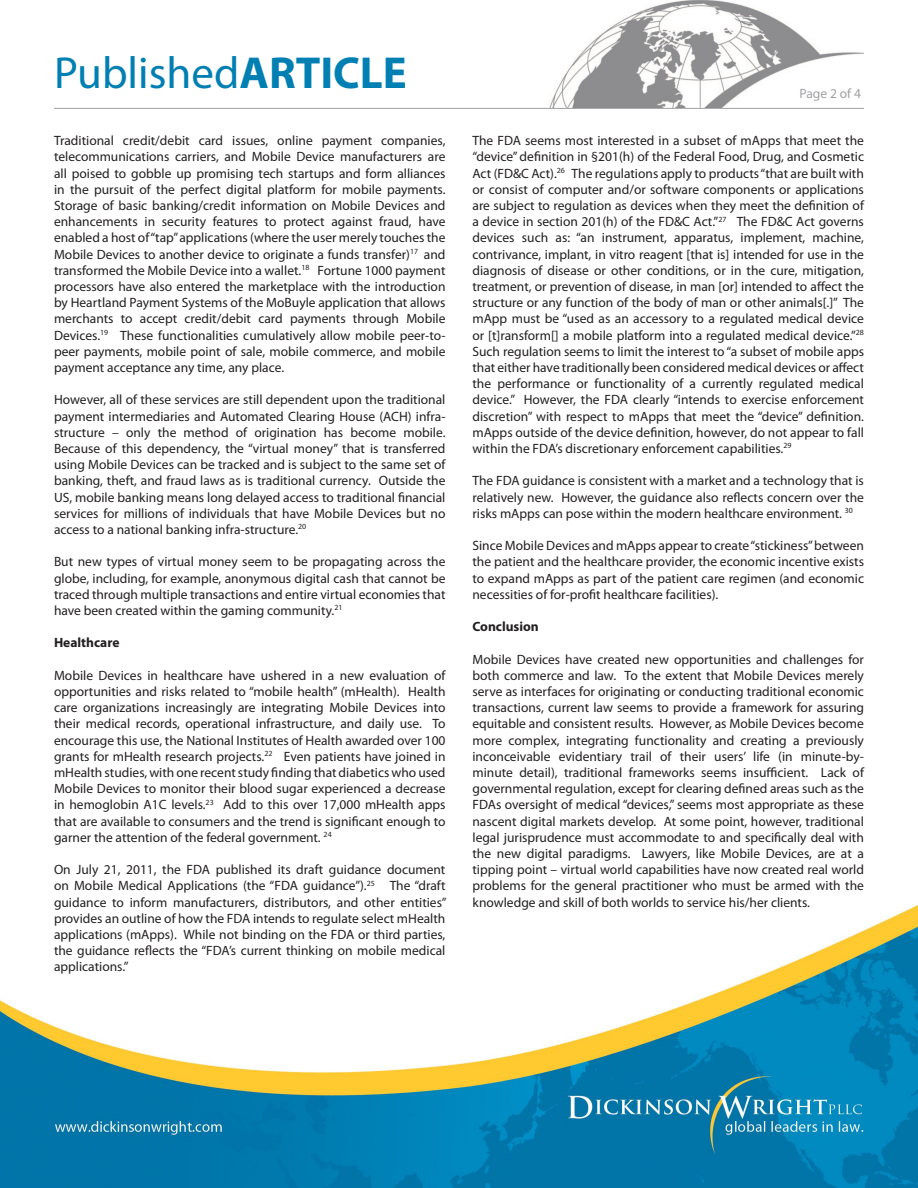
<style>
.page{position:relative;width:918px;height:1188px;background:#fff}
.page>*{position:absolute;margin:0;border:0;box-sizing:border-box;transform-origin:0 0}
.t1{font:45px "Myriad Pro";color:#007fb2}
.t2{font:13.5px/16.2px "Myriad Pro";color:#231f20;text-align:justify}
.t3{font:700 13.5px "Myriad Pro";color:#231f20}
.t4{font:13.5px "Myriad Pro";color:#a1a1a5}
.s1{font-weight:700}
</style>
<div class="page">
<img style="left:0;top:107px;width:918px;height:1081px">
<hr style="left:54px;top:108px;width:810px;height:1px;background:#a1a1a5">
<img style="left:528px;top:0;width:336px;height:108px">
<p class="t1" style="left:54px;top:45px;width:355px">Published<span class="s1">ARTICLE</span></p>
<p class="t2" style="left:54px;top:132px;width:393px">Traditional credit/debit card issues, online payment companies, telecommunications carriers, and Mobile Device manufacturers are all poised to gobble up promising tech startups and form alliances in the pursuit of the perfect digital platform for mobile payments.<br>Storage of basic banking/credit information on Mobile Devices and enhancements in security features to protect against fraud, have enabled a host of “tap” applications (where the user merely touches the Mobile Devices to another device to originate a funds transfer)<sup>17</sup> and transformed the Mobile Device into a wallet.<sup>18</sup> Fortune 1000 payment processors have also entered the marketplace with the introduction by Heartland Payment Systems of the MoBuyle application that allows merchants to accept credit/debit card payments through Mobile Devices.<sup>19</sup> These functionalities cumulatively allow mobile peer-to&shy;peer payments, mobile point of sale, mobile commerce, and mobile payment acceptance any time, any place.</p>
<p class="t2" style="left:54px;top:391px;width:393px">However, all of these services are still dependent upon the traditional payment intermediaries and Automated Clearing House (ACH) infra&shy;structure – only the method of origination has become mobile.<br>Because of this dependency, the “virtual money” that is transferred using Mobile Devices can be tracked and is subject to the same set of banking, theft, and fraud laws as is traditional currency. Outside the US, mobile banking means long delayed access to traditional financial services for millions of individuals that have Mobile Devices but no access to a national banking infra-structure.<sup>20</sup></p>
<p class="t2" style="left:54px;top:553px;width:393px">But new types of virtual money seem to be propagating across the globe, including, for example, anonymous digital cash that cannot be traced through multiple transactions and entire virtual economies that have been created within the gaming community.<sup>21</sup></p>
<p class="t3" style="left:54px;top:634px;width:67px">Healthcare</p>
<p class="t2" style="left:54px;top:667px;width:393px">Mobile Devices in healthcare have ushered in a new evaluation of opportunities and risks related to “mobile health” (mHealth). Health care organizations increasingly are integrating Mobile Devices into their medical records, operational infrastructure, and daily use. To encourage this use, the National Institutes of Health awarded over 100 grants for mHealth research projects.<sup>22</sup> Even patients have joined in mHealth studies, with one recent study finding that diabetics who used Mobile Devices to monitor their blood sugar experienced a decrease in hemoglobin A1C levels.<sup>23</sup> Add to this over 17,000 mHealth apps that are available to consumers and the trend is significant enough to garner the attention of the federal government. <sup>24</sup></p>
<p class="t2" style="left:54px;top:861px;width:394px">On July 21, 2011, the FDA published its draft guidance document on Mobile Medical Applications (the “FDA guidance”).<sup>25</sup> The “draft guidance to inform manufacturers, distributors, and other entities” provides an outline of how the FDA intends to regulate select mHealth applications (mApps). While not binding on the FDA or third parties, the guidance reflects the “FDA’s current thinking on mobile medical applications.”</p>
<p class="t4" style="left:800px;top:85px;width:63px">Page 2 of 4</p>
<p class="t2" style="left:472px;top:132px;width:393px">The FDA seems most interested in a subset of mApps that meet the “device” definition in §201(h) of the Federal Food, Drug, and Cosmetic Act (FD&amp;C Act).<sup>26</sup> The regulations apply to products “that are built with or consist of computer and/or software components or applications are subject to regulation as devices when they meet the definition of a device in section 201(h) of the FD&amp;C Act.”<sup>27</sup> The FD&amp;C Act governs devices such as: “an instrument, apparatus, implement, machine, contrivance, implant, in vitro reagent [that is] intended for use in the diagnosis of disease or other conditions, or in the cure, mitigation, treatment, or prevention of disease, in man [or] intended to affect the structure or any function of the body of man or other animals[.]” The mApp must be “used as an accessory to a regulated medical device or [t]ransform[] a mobile platform into a regulated medical device.”<sup>28<br></sup>Such regulation seems to limit the interest to “a subset of mobile apps that either have traditionally been considered medical devices or affect the performance or functionality of a currently regulated medical device.” However, the FDA clearly “intends to exercise enforcement discretion” with respect to mApps that meet the “device” definition. mApps outside of the device definition, however, do not appear to fall within the FDA’s discretionary enforcement capabilities.<sup>29</sup></p>
<p class="t2" style="left:472px;top:472px;width:393px">The FDA guidance is consistent with a market and a technology that is relatively new. However, the guidance also reflects concern over the risks mApps can pose within the modern healthcare environment. <sup>30</sup></p>
<p class="t2" style="left:472px;top:537px;width:393px">Since Mobile Devices and mApps appear to create “stickiness” between the patient and the healthcare provider, the economic incentive exists to expand mApps as part of the patient care regimen (and economic necessities of for-profit healthcare facilities).</p>
<p class="t3" style="left:472px;top:618px;width:68px">Conclusion</p>
<p class="t2" style="left:472px;top:651px;width:393px">Mobile Devices have created new opportunities and challenges for both commerce and law. To the extent that Mobile Devices merely serve as interfaces for originating or conducting traditional economic transactions, current law seems to provide a framework for assuring equitable and consistent results. However, as Mobile Devices become more complex, integrating functionality and creating a previously inconceivable evidentiary trail of their users’ life (in minute-by&shy;minute detail), traditional frameworks seems insufficient. Lack of governmental regulation, except for clearing defined areas such as the FDAs oversight of medical “devices,” seems most appropriate as these nascent digital markets develop. At some point, however, traditional legal jurisprudence must accommodate to and specifically deal with the new digital paradigms. Lawyers, like Mobile Devices, are at a tipping point – virtual world capabilities have now created real world problems for the general practitioner who must be armed with the knowledge and skill of both worlds to service his/her clients.</p>
</div>
